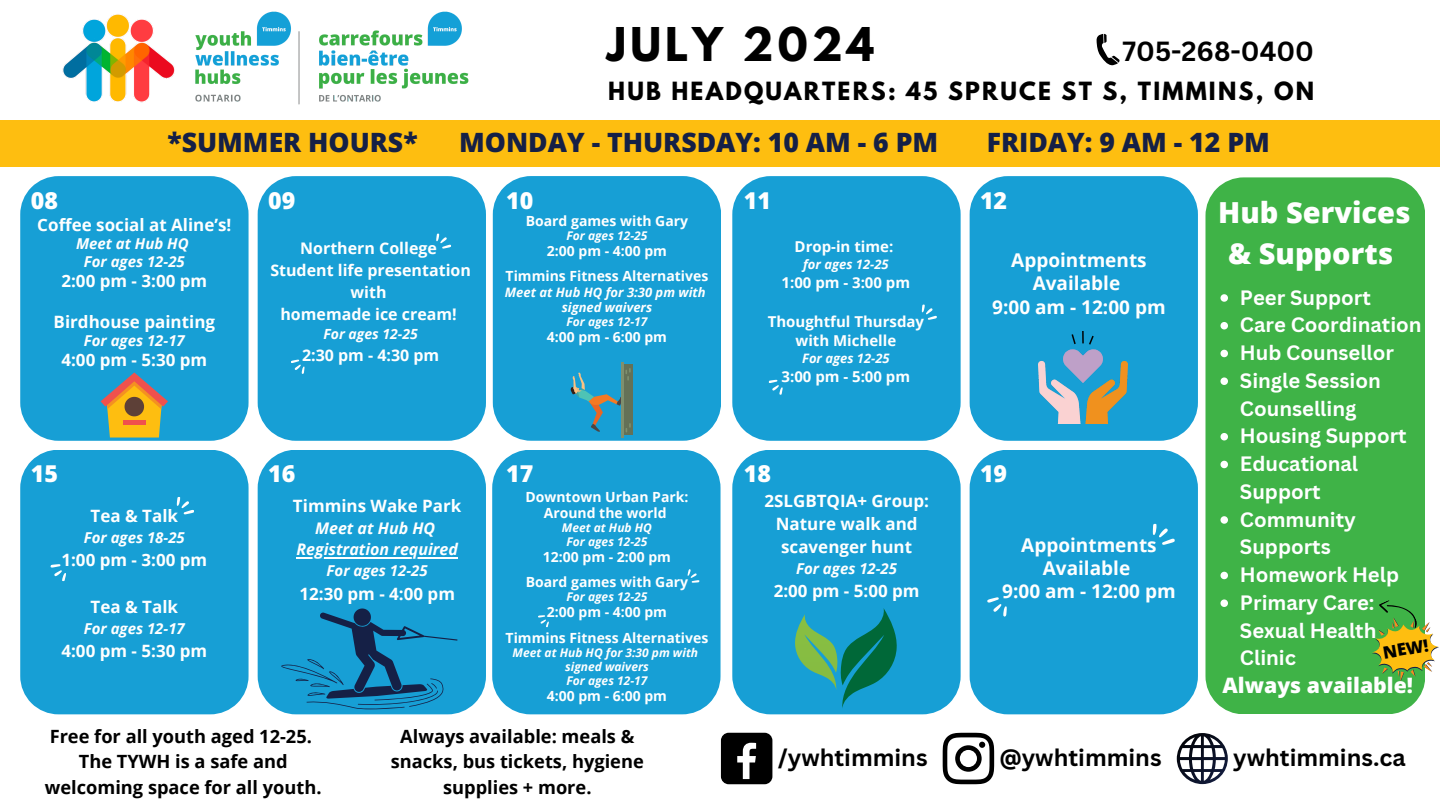
<style>
.page{position:relative;width:1440px;height:810px;background:#fff}
.page>*{position:absolute;margin:0;border:0;box-sizing:border-box;transform-origin:0 0}
.t1{font:700 41.2px "League Spartan";letter-spacing:.1em;color:#000}
.t2{font:800 29px "Open Sans";color:#fff}
.t3{font:700 26.9px "Canva Sans";color:#000}
.t4{font:800 26.6px "Open Sans";color:#152046}
.t5{font:700 23.4px "Canva Sans";color:#000}
.t6{font:800 23.2px "Open Sans";color:#fff}
.t7{font:700 22.2px "League Spartan";letter-spacing:.1em;color:#000}
.t8{font:800 21.3px "Open Sans";color:#fff}
.t9{font:700 20.2px/27.8px "Canva Sans";color:#fff}
.t10{font:700 19px/23.2px "Open Sans";color:#fff;text-align:center}
.t11{font:700 18.3px/25.5px "Open Sans";color:#000;text-align:center}
.t12{font:700 17px/23.2px "Open Sans";color:#fff;text-align:center}
.t13{font:800 17px "Open Sans";color:#000}
.t14{font:700 16px/21.8px "Open Sans";color:#fff;text-align:center}
.t15{font:italic 700 16px "Open Sans";color:#fff}
.t16{font:italic 700 15px "Open Sans";color:#fff}
.t17{font:700 15px "Open Sans";color:#fff}
.t18{font:700 14px "Open Sans";color:#fff}
.t19{font:italic 700 14px "Open Sans";color:#fff}
.t20{font:italic 700 13px "Open Sans";color:#fff}
.t21{font:italic 700 12px "Open Sans";color:#fff}
</style>
<div class="page">
<img style="left:62px;top:11px;width:407px;height:94px">
<svg style="left:1096px;top:34px;width:24px;height:32px"></svg>
<div style="left:20px;top:176px;width:229px;height:265px;background:#179fd5"></div>
<div style="left:258px;top:176px;width:228px;height:265px;background:#179fd5"></div>
<div style="left:493px;top:176px;width:228px;height:265px;background:#179fd5"></div>
<div style="left:732px;top:176px;width:229px;height:265px;background:#179fd5"></div>
<div style="left:970px;top:176px;width:228px;height:265px;background:#179fd5"></div>
<div style="left:1205px;top:177px;width:220px;height:537px;background:#3fb347"></div>
<div style="left:20px;top:450px;width:229px;height:264px;background:#179fd5"></div>
<div style="left:258px;top:450px;width:228px;height:264px;background:#179fd5"></div>
<div style="left:492px;top:450px;width:229px;height:264px;background:#179fd5"></div>
<div style="left:732px;top:450px;width:229px;height:264px;background:#179fd5"></div>
<div style="left:970px;top:450px;width:228px;height:264px;background:#179fd5"></div>
<svg style="left:943px;top:733px;width:51px;height:51px"></svg>
<div style="left:721px;top:733px;width:51px;height:51px;background:#000;border-radius:8px"></div>
<svg style="left:737px;top:743px;width:19px;height:36px"></svg>
<svg style="left:1177px;top:733px;width:51px;height:51px"></svg>
<div style="left:0;top:121px;width:1440px;height:46px;background:#febe10"></div>
<svg style="left:436px;top:233px;width:15px;height:16px"></svg>
<svg style="left:291px;top:359px;width:14px;height:15px"></svg>
<svg style="left:177px;top:497px;width:17px;height:18px"></svg>
<svg style="left:50px;top:563px;width:16px;height:19px"></svg>
<svg style="left:687px;top:569px;width:13px;height:15px"></svg>
<svg style="left:538px;top:614px;width:11px;height:14px"></svg>
<svg style="left:922px;top:304px;width:15px;height:16px"></svg>
<svg style="left:768px;top:379px;width:15px;height:16px"></svg>
<svg style="left:987px;top:597px;width:20px;height:20px"></svg>
<svg style="left:1153px;top:523px;width:22px;height:22px"></svg>
<svg style="left:1220px;top:294px;width:8px;height:8px"></svg>
<svg style="left:1220px;top:322px;width:8px;height:7px"></svg>
<svg style="left:1220px;top:350px;width:8px;height:7px"></svg>
<svg style="left:1220px;top:377px;width:8px;height:8px"></svg>
<svg style="left:1220px;top:433px;width:8px;height:7px"></svg>
<svg style="left:1220px;top:461px;width:8px;height:7px"></svg>
<svg style="left:1220px;top:516px;width:8px;height:8px"></svg>
<svg style="left:1220px;top:572px;width:8px;height:7px"></svg>
<svg style="left:1220px;top:599px;width:8px;height:8px"></svg>
<svg style="left:1370px;top:597px;width:69px;height:85px"></svg>
<svg style="left:101px;top:372px;width:67px;height:66px;background:#9e9961"></svg>
<div style="left:123px;top:420px;width:23px;height:5px;background:#f0514d"></div>
<img style="left:1039px;top:332px;width:88px;height:91px">
<svg style="left:281px;top:606px;width:176px;height:104px;background:#1687ba"></svg>
<div style="left:623px;top:364px;width:10px;height:71px;background:#647157"></div>
<hr style="left:621px;top:362px;width:2px;height:75px;background:#7e906f">
<svg style="left:571px;top:368px;width:60px;height:65px;background:#3c95ae"></svg>
<svg style="left:795px;top:608px;width:102px;height:101px;background:#219598"></svg>
<hr style="left:296px;top:557px;width:162px;height:1px;background:#fff">
<p class="t1" style="left:607px;top:24px;width:269px">JULY 2024</p>
<p class="t3" style="left:1123px;top:32px;width:193px">705-268-0400</p>
<p class="t7" style="left:608px;top:80px;width:707px">HUB HEADQUARTERS: 45 SPRUCE ST S, TIMMINS, ON</p>
<p class="t4" style="left:167px;top:124px;width:252px">*SUMMER HOURS*</p>
<p class="t4" style="left:459px;top:124px;width:481px">MONDAY - THURSDAY: 10 AM - 6 PM</p>
<p class="t4" style="left:987px;top:124px;width:285px">FRIDAY: 9 AM - 12 PM</p>
<p class="t6" style="left:31px;top:184px;width:29px">08</p>
<p class="t6" style="left:506px;top:184px;width:29px">10</p>
<p class="t6" style="left:744px;top:184px;width:29px">11</p>
<p class="t6" style="left:980px;top:184px;width:29px">12</p>
<p class="t6" style="left:268px;top:184px;width:29px">09</p>
<h6 class="t2" style="left:1218px;top:192px;width:194px">Hub Services</h6>
<p class="t18" style="left:526px;top:211px;width:164px">Board games with Gary</p>
<p class="t21" style="left:567px;top:227px;width:82px">For ages 12-25</p>
<p class="t18" style="left:547px;top:241px;width:122px">2:00 pm - 4:00 pm</p>
<p class="t18" style="left:506px;top:266px;width:204px">Timmins Fitness Alternatives</p>
<p class="t20" style="left:505px;top:283px;width:203px">Meet at Hub HQ for 3:30 pm with</p>
<p class="t20" style="left:562px;top:298px;width:92px">signed waivers</p>
<p class="t21" style="left:567px;top:313px;width:82px">For ages 12-17</p>
<p class="t18" style="left:547px;top:327px;width:122px">4:00 pm - 6:00 pm</p>
<p class="t12" style="left:37px;top:213px;width:196px">Coffee social at Aline’s!</p>
<p class="t16" style="left:76px;top:233px;width:114px">Meet at Hub HQ</p>
<p class="t16" style="left:84px;top:251px;width:103px">For ages 12-25</p>
<p class="t12" style="left:61px;top:269px;width:147px">2:00 pm - 3:00 pm</p>
<p class="t12" style="left:54px;top:310px;width:163px">Birdhouse painting</p>
<p class="t16" style="left:84px;top:330px;width:103px">For ages 12-17</p>
<p class="t12" style="left:61px;top:348px;width:147px">4:00 pm - 5:30 pm</p>
<p class="t17" style="left:795px;top:235px;width:100px">Drop-in time:</p>
<p class="t20" style="left:803px;top:255px;width:87px">for ages 12-25</p>
<p class="t17" style="left:782px;top:271px;width:130px">1:00 pm - 3:00 pm</p>
<p class="t17" style="left:768px;top:310px;width:158px">Thoughtful Thursday</p>
<p class="t17" style="left:796px;top:330px;width:102px">with Michelle</p>
<p class="t20" style="left:802px;top:349px;width:89px">For ages 12-25</p>
<p class="t17" style="left:782px;top:366px;width:130px">3:00 pm - 5:00 pm</p>
<h2 class="t14" style="left:300px;top:237px;width:138px">Northern College</h2>
<p class="t14" style="left:270px;top:259px;width:202px">Student life presentation with</p>
<p class="t14" style="left:280px;top:303px;width:178px">homemade ice cream!</p>
<p class="t19" style="left:323px;top:324px;width:96px">For ages 12-25</p>
<p class="t14" style="left:302px;top:344px;width:139px">2:30 pm - 4:30 pm</p>
<p class="t10" style="left:1011px;top:248px;width:137px">Appointments</p>
<h6 class="t2" style="left:1228px;top:233px;width:167px">&amp; Supports</h6>
<p class="t10" style="left:992px;top:271px;width:175px">Available<br>9:00 am - 12:00 pm</p>
<p class="t9" style="left:1240px;top:283px;width:133px">Peer Support</p>
<p class="t9" style="left:1240px;top:311px;width:183px">Care Coordination</p>
<p class="t9" style="left:1240px;top:338px;width:156px">Hub Counsellor</p>
<p class="t9" style="left:1240px;top:366px;width:142px">Single Session<br>Counselling</p>
<p class="t9" style="left:1240px;top:422px;width:168px">Housing Support</p>
<p class="t9" style="left:1240px;top:449px;width:120px">Educational<br>Support</p>
<p class="t9" style="left:1240px;top:505px;width:117px">Community<br>Supports</p>
<p class="t9" style="left:1240px;top:560px;width:161px">Homework Help</p>
<p class="t9" style="left:1240px;top:588px;width:138px;text-align:justify">Primary Care:<br>Sexual Health Clinic</p>
<p class="t8" style="left:1223px;top:670px;width:192px">Always available!</p>
<p class="t6" style="left:268px;top:458px;width:29px">16</p>
<p class="t6" style="left:744px;top:458px;width:29px">18</p>
<p class="t6" style="left:506px;top:458px;width:29px">17</p>
<p class="t6" style="left:980px;top:458px;width:29px">19</p>
<p class="t6" style="left:31px;top:458px;width:29px">15</p>
<p class="t18" style="left:525px;top:487px;width:165px">Downtown Urban Park:</p>
<p class="t18" style="left:544px;top:503px;width:124px">Around the world</p>
<p class="t21" style="left:562px;top:519px;width:92px">Meet at Hub HQ</p>
<p class="t21" style="left:567px;top:533px;width:82px">For ages 12-25</p>
<p class="t18" style="left:543px;top:547px;width:130px">12:00 pm - 2:00 pm</p>
<p class="t18" style="left:526px;top:572px;width:164px">Board games with Gary</p>
<p class="t21" style="left:567px;top:588px;width:82px">For ages 12-25</p>
<p class="t18" style="left:547px;top:602px;width:122px">2:00 pm - 4:00 pm</p>
<p class="t18" style="left:506px;top:628px;width:204px">Timmins Fitness Alternatives</p>
<p class="t21" style="left:513px;top:644px;width:187px">Meet at Hub HQ for 3:30 pm with</p>
<p class="t21" style="left:565px;top:658px;width:85px">signed waivers</p>
<p class="t21" style="left:567px;top:672px;width:82px">For ages 12-17</p>
<p class="t18" style="left:547px;top:686px;width:122px">4:00 pm - 6:00 pm</p>
<h6 class="t12" style="left:764px;top:488px;width:166px">2SLGBTQIA+ Group:</h6>
<p class="t12" style="left:776px;top:512px;width:143px">Nature walk and scavenger hunt</p>
<p class="t16" style="left:796px;top:558px;width:103px">For ages 12-25</p>
<p class="t12" style="left:774px;top:579px;width:147px">2:00 pm - 5:00 pm</p>
<p class="t12" style="left:293px;top:494px;width:170px">Timmins Wake Park</p>
<p class="t15" style="left:315px;top:517px;width:122px">Meet at Hub HQ</p>
<p class="t15" style="left:296px;top:538px;width:163px">Registration required</p>
<p class="t16" style="left:327px;top:560px;width:103px">For ages 12-25</p>
<p class="t12" style="left:299px;top:581px;width:157px">12:30 pm - 4:00 pm</p>
<p class="t12" style="left:91px;top:504px;width:89px">Tea &amp; Talk</p>
<p class="t16" style="left:84px;top:527px;width:103px">For ages 18-25</p>
<p class="t12" style="left:61px;top:548px;width:147px">1:00 pm - 3:00 pm</p>
<p class="t12" style="left:91px;top:595px;width:89px">Tea &amp; Talk</p>
<p class="t16" style="left:84px;top:618px;width:103px">For ages 12-17</p>
<p class="t12" style="left:61px;top:639px;width:147px">4:00 pm - 5:30 pm</p>
<h3 class="t10" style="left:1002px;top:533px;width:175px">Appointments<br>Available<br>9:00 am - 12:00 pm</h3>
<p class="t13" style="left:1381px;top:641px;width:48px;rotate:-10deg">NEW!</p>
<p class="t11" style="left:45px;top:723px;width:278px">Free for all youth aged 12-25.<br>The TYWH is a safe and welcoming space for all youth.</p>
<p class="t11" style="left:391px;top:723px;width:255px">Always available: meals &amp; snacks, bus tickets, hygiene supplies + more.</p>
<p class="t5" style="left:778px;top:741px;width:151px">/ywhtimmins</p>
<h3 class="t5" style="left:999px;top:741px;width:164px">@ywhtimmins</h3>
<h4 class="t5" style="left:1233px;top:741px;width:174px">ywhtimmins.ca</h4>
</div>
